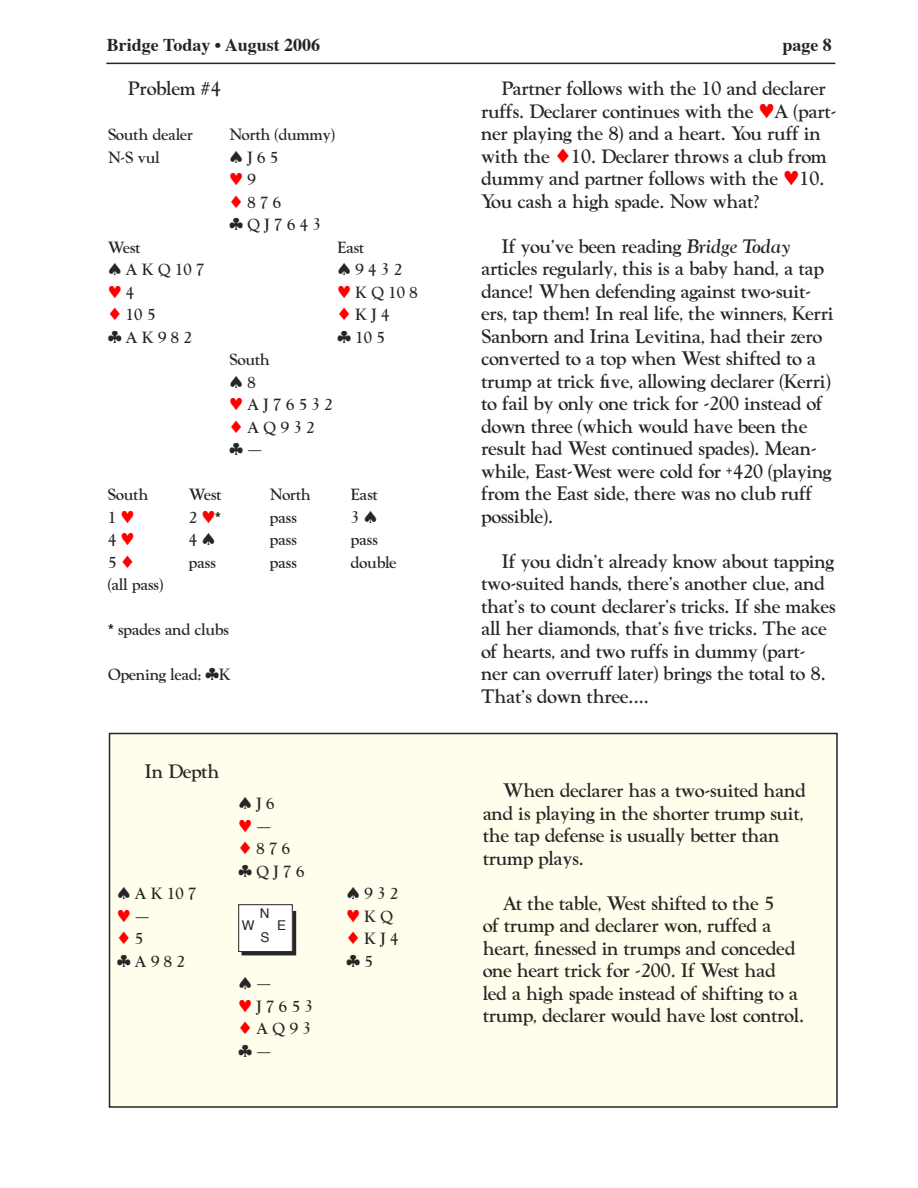
<style>
.page{position:relative;width:918px;height:1188px;background:#fff}
.page>*{position:absolute;margin:0;border:0;box-sizing:border-box;transform-origin:0 0}
.t1{font:700 18px/22.5px "Goudy Old";color:#272525}
.t2{font:700 18px "Times";color:#272525}
.t3{font:700 15px/22.5px "Goudy Old";color:#272525}
.t4{font:13.5px "Helvetica";color:#272525}
.s1{color:#f00}
.s2{font-family:"Helvetica"}
.s3{font-family:"Goudy Old Bold Ital";font-weight:400}
</style>
<div class="page">
<hr style="left:106px;top:63px;width:729px;height:1px;background:#272525">
<div style="left:110px;top:734px;width:727px;height:373px;background:#fffdeb"></div>
<div style="left:109px;top:733px;width:729px;height:375px;border:2px solid #272525"></div>
<div style="left:242px;top:911px;width:54px;height:44px;background:linear-gradient(to bottom,#4f4e4e,#4c4b4b)"></div>
<div style="left:242px;top:911px;width:54px;height:44px;border:1px solid #272525"></div>
<div style="left:239px;top:905px;width:53px;height:47px;background:#fff"></div>
<div style="left:238px;top:904px;width:54px;height:48px;border:1px solid #272525"></div>
<p class="t2" style="left:107px;top:33px;width:215px">Bridge Today • August 2006</p>
<p class="t2" style="left:782px;top:33px;width:51px">page 8</p>
<p class="t1" style="left:128px;top:77px;width:94px">Problem #4</p>
<p class="t3" style="left:108px;top:123px;width:87px">South dealer</p>
<p class="t3" style="left:230px;top:123px;width:107px">North (dummy)</p>
<p class="t3" style="left:108px;top:146px;width:53px">N-S vul</p>
<p class="t3" style="left:230px;top:146px;width:93px">♠ J 6 5<br><span class="s1">♥</span> 9<br><span class="s1">♦</span> 8 7 6<br>♣ Q J 7 6 4 3</p>
<p class="t3" style="left:108px;top:236px;width:34px">West</p>
<p class="t3" style="left:337px;top:236px;width:28px">East</p>
<p class="t3" style="left:108px;top:258px;width:98px">♠ A K Q 10 7</p>
<p class="t3" style="left:338px;top:258px;width:66px">♠ 9 4 3 2</p>
<p class="t3" style="left:108px;top:281px;width:28px"><span class="s1">♥</span> 4</p>
<p class="t3" style="left:338px;top:281px;width:82px"><span class="s1">♥</span> K Q 10 8</p>
<p class="t3" style="left:108px;top:303px;width:49px"><span class="s1">♦</span> 10 5</p>
<p class="t3" style="left:338px;top:303px;width:53px"><span class="s1">♦</span> K J 4</p>
<p class="t3" style="left:108px;top:326px;width:85px">♣ A K 9 8 2</p>
<p class="t3" style="left:338px;top:326px;width:49px">♣ 10 5</p>
<p class="t3" style="left:230px;top:348px;width:105px">South<br>♠ 8<br><span class="s1">♥</span> A J 7 6 5 3 2 <span class="s1">♦</span> A Q 9 3 2<br>♣ —</p>
<p class="t3" style="left:108px;top:483px;width:42px">South</p>
<p class="t3" style="left:189px;top:483px;width:34px">West</p>
<p class="t3" style="left:270px;top:483px;width:43px">North</p>
<p class="t3" style="left:351px;top:483px;width:28px">East</p>
<p class="t3" style="left:108px;top:506px;width:28px">1 <span class="s1">♥</span></p>
<p class="t3" style="left:189px;top:506px;width:34px">2 <span class="s1">♥</span><span class="s2">*</span></p>
<p class="t3" style="left:270px;top:506px;width:28px">pass</p>
<p class="t3" style="left:351px;top:506px;width:28px">3 ♠</p>
<p class="t3" style="left:108px;top:528px;width:28px">4 <span class="s1">♥</span></p>
<p class="t3" style="left:189px;top:528px;width:28px">4 ♠</p>
<p class="t3" style="left:270px;top:528px;width:28px">pass</p>
<p class="t3" style="left:351px;top:528px;width:28px">pass</p>
<p class="t3" style="left:108px;top:551px;width:28px">5 <span class="s1">♦</span></p>
<p class="t3" style="left:189px;top:551px;width:28px">pass</p>
<p class="t3" style="left:270px;top:551px;width:28px">pass</p>
<p class="t3" style="left:351px;top:551px;width:47px">double</p>
<p class="t3" style="left:108px;top:573px;width:57px">(all pass)</p>
<p class="t3" style="left:108px;top:618px;width:122px"><span class="s2">*</span> spades and clubs</p>
<p class="t3" style="left:108px;top:663px;width:124px">Opening lead: ♣K</p>
<p class="t1" style="left:482px;top:77px;width:356px;text-indent:20px">Partner follows with the 10 and declarer ruffs. Declarer continues with the <span class="s1">♥</span>A (part&shy;ner playing the 8) and a heart. You ruff in with the <span class="s1">♦</span>10. Declarer throws a club from dummy and partner follows with the <span class="s1">♥</span>10.<br>You cash a high spade. Now what?</p>
<p class="t1" style="left:482px;top:235px;width:354px;text-indent:20px">If you’ve been reading <span class="s3">Bridge Today </span>articles regularly, this is a baby hand, a tap dance! When defending against two-suit&shy;ers, tap them! In real life, the winners, Kerri Sanborn and Irina Levitina, had their zero converted to a top when West shifted to a trump at trick five, allowing declarer (Kerri) to fail by only one trick for -200 instead of down three (which would have been the result had West continued spades). Mean&shy;while, East-West were cold for +420 (playing from the East side, there was no club ruff possible).</p>
<p class="t1" style="left:482px;top:550px;width:356px;text-indent:20px">If you didn’t already know about tapping two-suited hands, there’s another clue, and that’s to count declarer’s tricks. If she makes all her diamonds, that’s five tricks. The ace of hearts, and two ruffs in dummy (part&shy;ner can overruff later) brings the total to 8.<br>That’s down three....</p>
<p class="t1" style="left:145px;top:760px;width:76px">In Depth</p>
<p class="t3" style="left:238px;top:792px;width:67px">♠ J 6<br><span class="s1">♥</span> —<br><span class="s1">♦</span> 8 7 6 ♣ Q J 7 6</p>
<p class="t3" style="left:117px;top:882px;width:81px">♠ A K 10 7</p>
<p class="t3" style="left:346px;top:882px;width:53px">♠ 9 3 2</p>
<p class="t3" style="left:117px;top:905px;width:34px"><span class="s1">♥</span> —</p>
<p class="t3" style="left:346px;top:905px;width:48px"><span class="s1">♥</span> K Q</p>
<p class="t3" style="left:117px;top:927px;width:28px"><span class="s1">♦</span> 5</p>
<p class="t3" style="left:346px;top:927px;width:53px"><span class="s1">♦</span> K J 4</p>
<p class="t3" style="left:117px;top:950px;width:69px">♣ A 9 8 2</p>
<p class="t3" style="left:346px;top:950px;width:28px">♣ 5</p>
<p class="t3" style="left:238px;top:972px;width:76px">♠ —<br><span class="s1">♥</span> J 7 6 5 3 <span class="s1">♦</span> A Q 9 3 ♣ —</p>
<p class="t4" style="left:260px;top:904px;width:11px">N</p>
<p class="t4" style="left:242px;top:916px;width:14px">W</p>
<p class="t4" style="left:277px;top:916px;width:11px">E</p>
<p class="t4" style="left:261px;top:928px;width:11px">S</p>
<p class="t1" style="left:483px;top:779px;width:324px;text-indent:20px">When declarer has a two-suited hand and is playing in the shorter trump suit, the tap defense is usually better than trump plays.</p>
<p class="t1" style="left:483px;top:892px;width:323px;text-indent:20px">At the table, West shifted to the 5<br>of trump and declarer won, ruffed a heart, finessed in trumps and conceded one heart trick for -200. If West had<br>led a high spade instead of shifting to a trump, declarer would have lost control.</p>
</div>
